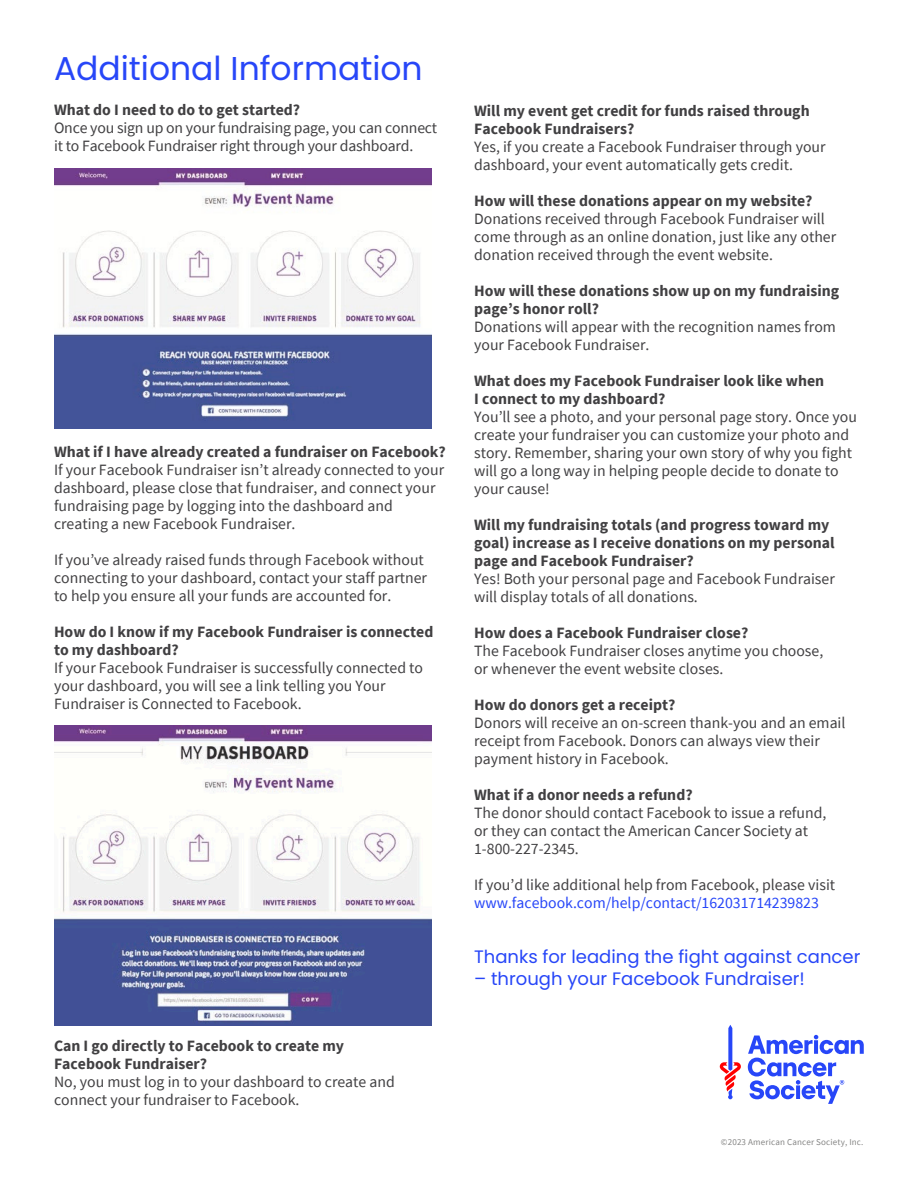
<style>
.page{position:relative;width:918px;height:1188px;background:#fff}
.page>*{position:absolute;margin:0;border:0;box-sizing:border-box;transform-origin:0 0}
.t1{font:33px "Poppins";color:#2746f8}
.t2{font:18px "Poppins";color:#2746f8}
.t3{font:15.75px/18px "Source Sans Pro";color:#414042}
.t4{font:700 15.75px/18px "Source Sans Pro";color:#414042}
.t5{font:9px "Source Sans Pro";letter-spacing:.015em;color:#868685}
.s1{font-weight:700}
.s2{font-weight:400}
.s3{color:#2746f8}
</style>
<div class="page">
<img style="left:54px;top:168px;width:378px;height:260px">
<img style="left:54px;top:725px;width:378px;height:301px">
<svg style="left:720px;top:1025px;width:21px;height:74px"></svg>
<svg style="left:748px;top:1035px;width:116px;height:69px"></svg>
<h3 class="t1" style="left:54px;top:45px;width:370px">Additional Information</h3>
<p class="t3" style="left:54px;top:101px;width:385px"><span class="s1">What do I need to do to get started?<br></span>Once you sign up on your fundraising page, you can connect it to Facebook Fundraiser right through your dashboard.</p>
<h3 class="t3" style="left:54px;top:443px;width:393px"><span class="s1">What if I have already created a fundraiser on Facebook?<br></span>If your Facebook Fundraiser isn’t already connected to your dashboard, please close that fundraiser, and connect your fundraising page by logging into the dashboard and creating a new Facebook Fundraiser.</h3>
<h3 class="t3" style="left:54px;top:551px;width:375px">If you’ve already raised funds through Facebook without connecting to your dashboard, contact your staff partner to help you ensure all your funds are accounted for.</h3>
<p class="t3" style="left:54px;top:623px;width:381px"><span class="s1">How do I know if my Facebook Fundraiser is connected to my dashboard?<br></span>If your Facebook Fundraiser is successfully connected to your dashboard, you will see a link telling you Your Fundraiser is Connected to Facebook.</p>
<h3 class="t3" style="left:54px;top:1037px;width:342px"><span class="s1">Can I go directly to Facebook to create my Facebook Fundraiser?<br></span>No, you must log in to your dashboard to create and connect your fundraiser to Facebook.</h3>
<h3 class="t3" style="left:474px;top:102px;width:353px"><span class="s1">Will my event get credit for funds raised through Facebook Fundraisers?<br></span>Yes, if you create a Facebook Fundraiser through your dashboard, your event automatically gets credit.</h3>
<h3 class="t3" style="left:474px;top:192px;width:364px"><span class="s1">How will these donations appear on my website?<br></span>Donations received through Facebook Fundraiser will come through as an online donation, just like any other donation received through the event website.</h3>
<h3 class="t3" style="left:474px;top:282px;width:367px"><span class="s1">How will these donations show up on my fundraising page’s honor roll?<br></span>Donations will appear with the recognition names from your Facebook Fundraiser.</h3>
<h3 class="t3" style="left:474px;top:372px;width:384px"><span class="s1">What does my Facebook Fundraiser look like when<br>I connect to my dashboard?<br></span>You’ll see a photo, and your personal page story. Once you create your fundraiser you can customize your photo and story. Remember, sharing your own story of why you fight will go a long way in helping people decide to donate to your cause!</h3>
<h3 class="t4" style="left:474px;top:516px;width:362px">Will my fundraising totals (and progress toward my goal) increase as I receive donations on my personal page and Facebook Fundraiser?<br><span class="s2">Yes! Both your personal page and Facebook Fundraiser will display totals of all donations.</span></h3>
<h3 class="t3" style="left:474px;top:624px;width:351px"><span class="s1">How does a Facebook Fundraiser close?<br></span>The Facebook Fundraiser closes anytime you choose, or whenever the event website closes.</h3>
<h3 class="t3" style="left:474px;top:696px;width:373px"><span class="s1">How do donors get a receipt?<br></span>Donors will receive an on-screen thank-you and an email receipt from Facebook. Donors can always view their payment history in Facebook.</h3>
<h2 class="t3" style="left:474px;top:786px;width:354px"><span class="s1">What if a donor needs a refund?<br></span>The donor should contact Facebook to issue a refund, or they can contact the American Cancer Society at 1-800-227-2345.</h2>
<p class="t3" style="left:474px;top:876px;width:363px">If you’d like additional help from Facebook, please visit <span class="s3">www.facebook.com/help/contact/162031714239823</span></p>
<h3 class="t2" style="left:474px;top:945px;width:388px">Thanks for leading the fight against cancer</h3>
<h3 class="t2" style="left:474px;top:966px;width:332px">– through your Facebook Fundraiser!</h3>
<h3 class="t5" style="left:721px;top:1137px;width:144px">©2023 American Cancer Society, Inc.</h3>
</div>
